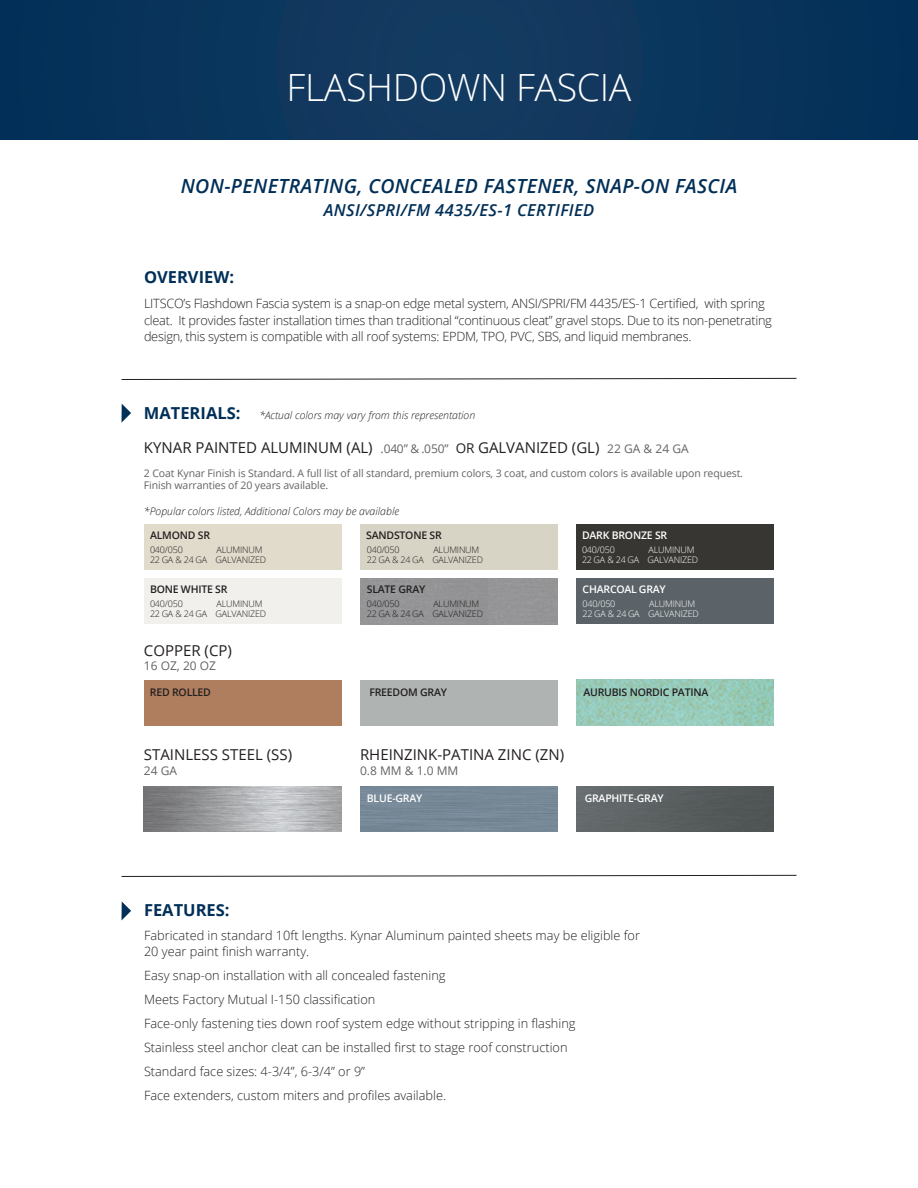
<style>
.page{position:relative;width:918px;height:1188px;background:#fff}
.page>*{position:absolute;margin:0;border:0;box-sizing:border-box;transform-origin:0 0}
.t1{font:300 37.5px "Open Sans";letter-spacing:-.01em;color:#fff}
.Headlines{font:italic 600 19.5px "Open Sans";letter-spacing:.02em;color:#002f57}
.Headlines-2{font:italic 600 16.5px "Open Sans";letter-spacing:.02em;color:#002f57}
.Headlines-3{font:700 16.5px "Open Sans";color:#002f57}
.Copy{font:700 16.5px "Open Sans";color:#002f57}
.Subheadine{font:15px "Open Sans";color:#231f20}
.Copy-2{font:300 12.75px/16.5px "Open Sans";color:#231f20}
.Copy-3{font:300 12.75px/16.5px "Open Sans";letter-spacing:-.02em;color:#231f20}
.Subheadine-2{font:12px "Open Sans";color:#636366}
.Copy2{font:10.5px/12.6px "Open Sans";letter-spacing:-.01em;color:#636366}
.Asterisk{font:italic 300 10.5px "Open Sans";color:#231f20}
.t2{font:600 10.5px "Open Sans";letter-spacing:-.02em;color:#231f20}
.t3{font:600 10.5px "Open Sans";letter-spacing:-.02em;color:#fff}
.t4{font:300 9px/10.5px "Open Sans";letter-spacing:-.02em;color:#231f20}
.t5{font:300 9px/10.5px "Open Sans";letter-spacing:-.02em;color:#fff}
.s1{font-size:12px;color:#636366}
.s2{font-size:13.5px}
</style>
<div class="page">
<div style="left:0;top:0;width:918px;height:140px;background:#0a365d"></div>
<svg style="left:121px;top:378px;width:676px;height:2px"></svg>
<svg style="left:121px;top:875px;width:676px;height:2px"></svg>
<div style="left:144px;top:525px;width:198px;height:45px;background:#e1dbcc"></div>
<div style="left:360px;top:680px;width:198px;height:45px;background:#afb3b2"></div>
<img style="left:576px;top:680px;width:198px;height:45px">
<div style="left:360px;top:525px;width:198px;height:45px;background:#d8d4c5"></div>
<div style="left:144px;top:680px;width:198px;height:45px;background:#ae7e5e"></div>
<div style="left:144px;top:579px;width:198px;height:45px;background:#f2f0ed"></div>
<div style="left:576px;top:525px;width:198px;height:45px;background:#373633"></div>
<div style="left:576px;top:579px;width:198px;height:45px;background:#5b6368"></div>
<img style="left:576px;top:787px;width:198px;height:45px">
<div style="left:360px;top:787px;width:198px;height:45px;background:#778897"></div>
<svg style="left:122px;top:404px;width:9px;height:18px"></svg>
<svg style="left:122px;top:902px;width:9px;height:18px"></svg>
<p class="t1" style="left:287px;top:61px;width:346px">FLASHDOWN FASCIA</p>
<p class="Headlines" style="left:181px;top:173px;width:558px">NON-PENETRATING, CONCEALED FASTENER, SNAP-ON FASCIA</p>
<p class="Headlines-2" style="left:324px;top:199px;width:272px">ANSI/SPRI/FM 4435/ES-1 CERTIFIED</p>
<p class="Headlines-3" style="left:144px;top:265px;width:92px">OVERVIEW:</p>
<p class="Copy-3" style="left:144px;top:295px;width:630px">LITSCO’s Flashdown Fascia system is a snap-on edge metal system, ANSI/SPRI/FM 4435/ES-1 Certified, with spring cleat. It provides faster installation times than traditional “continuous cleat” gravel stops. Due to its non-penetrating design, this system is compatible with all roof systems: EPDM, TPO, PVC, SBS, and liquid membranes.</p>
<p class="Headlines-3" style="left:144px;top:402px;width:98px">MATERIALS:</p>
<p class="Asterisk" style="left:259px;top:408px;width:217px">*Actual colors may vary from this representation</p>
<p class="Subheadine" style="left:144px;top:437px;width:546px">KYNAR PAINTED ALUMINUM (AL) <span class="s1">.040” &amp; .050”</span> <span class="s2">OR</span> GALVANIZED (GL) <span class="s1">22 GA &amp; 24 GA</span></p>
<p class="Copy2" style="left:144px;top:466px;width:601px">2 Coat Kynar Finish is Standard. A full list of all standard, premium colors, 3 coat, and custom colors is available upon request.<br>Finish warranties of 20 years available.</p>
<p class="t2" style="left:366px;top:528px;width:77px">SANDSTONE SR</p>
<p class="Asterisk" style="left:144px;top:504px;width:257px">*Popular colors listed, Additional Colors may be available</p>
<p class="t2" style="left:150px;top:528px;width:62px">ALMOND SR</p>
<p class="t4" style="left:150px;top:544px;width:34px">040/050</p>
<p class="t3" style="left:582px;top:528px;width:87px">DARK BRONZE SR</p>
<p class="t4" style="left:150px;top:544px;width:118px;text-indent:67px">ALUMINUM<br>22 GA &amp; 24 GA GALVANIZED</p>
<p class="t4" style="left:367px;top:544px;width:34px">040/050</p>
<p class="t5" style="left:582px;top:544px;width:34px">040/050</p>
<p class="t4" style="left:367px;top:544px;width:118px;text-indent:67px">ALUMINUM<br>22 GA &amp; 24 GA GALVANIZED</p>
<p class="t5" style="left:582px;top:544px;width:118px;text-indent:67px">ALUMINUM<br>22 GA &amp; 24 GA GALVANIZED</p>
<p class="t2" style="left:150px;top:582px;width:79px">BONE WHITE SR</p>
<p class="t2" style="left:367px;top:582px;width:60px">SLATE GRAY</p>
<p class="t3" style="left:583px;top:582px;width:85px">CHARCOAL GRAY</p>
<p class="t4" style="left:150px;top:598px;width:34px">040/050</p>
<p class="t4" style="left:150px;top:598px;width:118px;text-indent:67px">ALUMINUM<br>22 GA &amp; 24 GA GALVANIZED</p>
<p class="t4" style="left:367px;top:598px;width:118px;text-indent:67px">ALUMINUM<br>22 GA &amp; 24 GA GALVANIZED</p>
<p class="t5" style="left:583px;top:598px;width:34px">040/050</p>
<p class="t4" style="left:367px;top:598px;width:34px">040/050</p>
<p class="t5" style="left:583px;top:598px;width:118px;text-indent:67px">ALUMINUM<br>22 GA &amp; 24 GA GALVANIZED</p>
<p class="Subheadine" style="left:144px;top:640px;width:90px">COPPER (CP)</p>
<p class="Subheadine-2" style="left:144px;top:658px;width:74px">16 OZ, 20 OZ</p>
<p class="t2" style="left:150px;top:685px;width:63px">RED ROLLED</p>
<p class="t2" style="left:584px;top:685px;width:126px">AURUBIS NORDIC PATINA</p>
<p class="t2" style="left:369px;top:685px;width:79px">FREEDOM GRAY</p>
<p class="Subheadine" style="left:144px;top:744px;width:150px">STAINLESS STEEL (SS)</p>
<p class="Subheadine-2" style="left:144px;top:762px;width:35px">24 GA</p>
<p class="Subheadine" style="left:360px;top:744px;width:206px">RHEINZINK-PATINA ZINC (ZN)</p>
<p class="Subheadine-2" style="left:360px;top:762px;width:100px">0.8 MM &amp; 1.0 MM</p>
<p class="t3" style="left:367px;top:791px;width:57px">BLUE-GRAY</p>
<p class="t3" style="left:585px;top:791px;width:80px">GRAPHITE-GRAY</p>
<p class="Copy" style="left:144px;top:898px;width:87px">FEATURES:</p>
<p class="Copy-2" style="left:144px;top:926px;width:498px">Fabricated in standard 10ft lengths. Kynar Aluminum painted sheets may be eligible for<br>20 year paint finish warranty.</p>
<p class="Copy-2" style="left:144px;top:967px;width:303px">Easy snap-on installation with all concealed fastening</p>
<p class="Copy-2" style="left:144px;top:991px;width:233px">Meets Factory Mutual I-150 classification</p>
<p class="Copy-2" style="left:144px;top:1015px;width:433px">Face-only fastening ties down roof system edge without stripping in flashing</p>
<p class="Copy-2" style="left:144px;top:1039px;width:425px">Stainless steel anchor cleat can be installed first to stage roof construction</p>
<p class="Copy-2" style="left:144px;top:1063px;width:223px">Standard face sizes: 4-3/4”, 6-3/4” or 9”</p>
<p class="Copy-2" style="left:144px;top:1087px;width:304px">Face extenders, custom miters and profiles available.</p>
</div>
